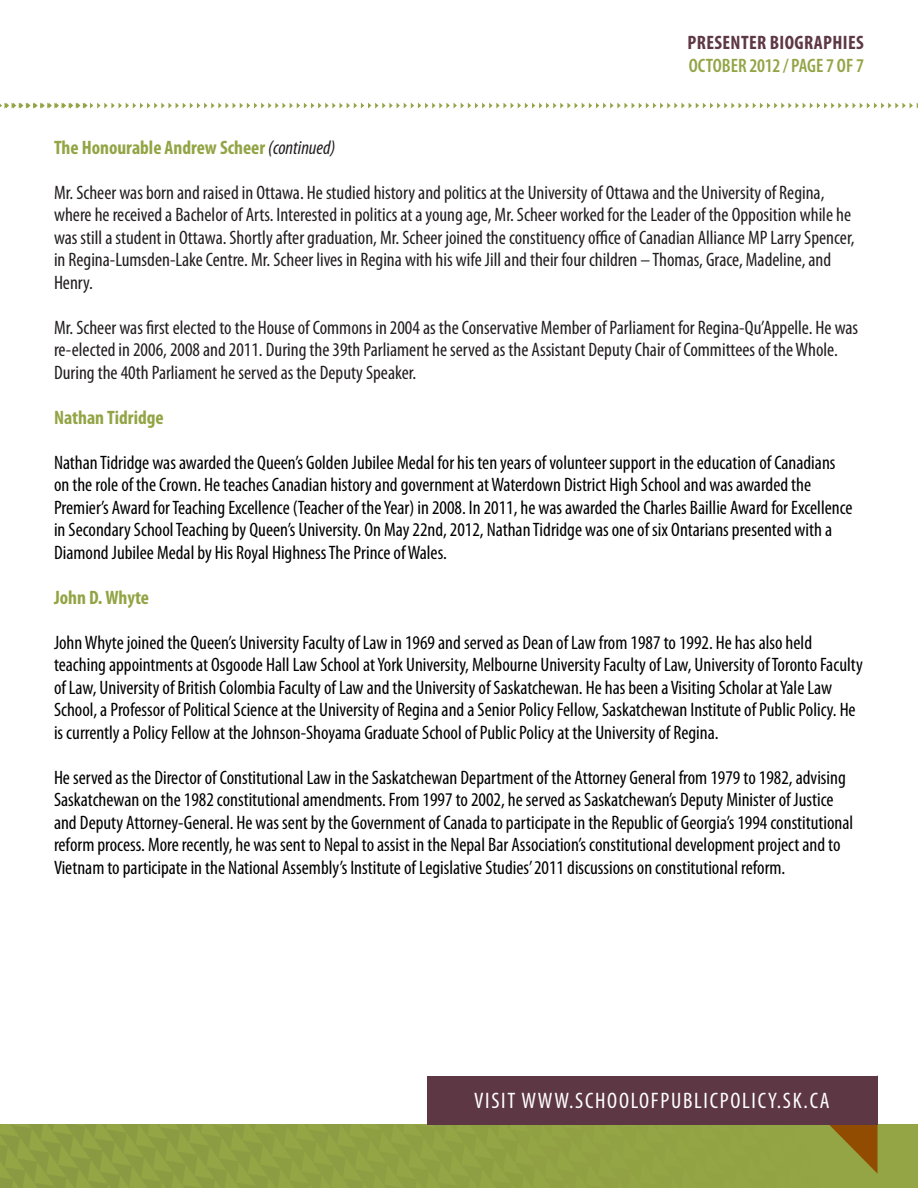
<style>
.page{position:relative;width:918px;height:1188px;background:#fff}
.page>*{position:absolute;margin:0;border:0;box-sizing:border-box;transform-origin:0 0}
.t1{font:condensed 24px "Myriad Pro";letter-spacing:.075em;color:#fff}
.Web_Address{font:condensed 22.5px "Myriad Pro";letter-spacing:.075em;color:#fff}
.t2{font:condensed 19.5px/22.5px "Myriad Pro";color:#000}
.t3{font:condensed 19.5px/22.5px "Myriad Pro";color:#231f20}
.t4{font:700 condensed 19.5px "Myriad Pro";color:#93a445}
.t5{font:700 condensed 19.5px "Myriad Pro";letter-spacing:.02em;color:#5e3844}
.t6{font:600 condensed 19.5px "Myriad Pro";letter-spacing:.005em;color:#93a445}
.s1{font-weight:400;font-style:italic;color:#231f20}
</style>
<div class="page">
<img style="left:0;top:1124px;width:918px;height:64px">
<svg style="left:829px;top:1075px;width:49px;height:99px;background:#937a28"></svg>
<div style="left:427px;top:1076px;width:451px;height:48px;background:#5e3744"></div>
<svg style="left:0;top:103px;width:918px;height:5px"></svg>
<p class="t5" style="left:688px;top:30px;width:178px">PRESENTER BIOGRAPHIES</p>
<p class="t6" style="left:689px;top:55px;width:177px">OCTOBER 2012 / PAGE 7 OF 7</p>
<p class="t4" style="left:54px;top:135px;width:283px">The Honourable Andrew Scheer <span class="s1">(continued)</span></p>
<p class="t3" style="left:54px;top:181px;width:802px">Mr. Scheer was born and raised in Ottawa. He studied history and politics at the University of Ottawa and the University of Regina, where he received a Bachelor of Arts. Interested in politics at a young age, Mr. Scheer worked for the Leader of the Opposition while he was still a student in Ottawa. Shortly after graduation, Mr. Scheer joined the constituency office of Canadian Alliance MP Larry Spencer, in Regina-Lumsden-Lake Centre. Mr. Scheer lives in Regina with his wife Jill and their four children – Thomas, Grace, Madeline, and Henry.</p>
<p class="t3" style="left:54px;top:316px;width:806px">Mr. Scheer was first elected to the House of Commons in 2004 as the Conservative Member of Parliament for Regina-Qu’Appelle. He was re-elected in 2006, 2008 and 2011. During the 39th Parliament he served as the Assistant Deputy Chair of Committees of the Whole.<br>During the 40th Parliament he served as the Deputy Speaker.</p>
<p class="t4" style="left:54px;top:405px;width:111px">Nathan Tidridge</p>
<p class="t2" style="left:54px;top:451px;width:800px">Nathan Tidridge was awarded the Queen’s Golden Jubilee Medal for his ten years of volunteer support in the education of Canadians on the role of the Crown. He teaches Canadian history and government at Waterdown District High School and was awarded the Premier’s Award for Teaching Excellence (Teacher of the Year) in 2008. In 2011, he was awarded the Charles Baillie Award for Excellence in Secondary School Teaching by Queen’s University. On May 22nd, 2012, Nathan Tidridge was one of six Ontarians presented with a Diamond Jubilee Medal by His Royal Highness The Prince of Wales.</p>
<p class="t4" style="left:54px;top:585px;width:97px">John D. Whyte</p>
<p class="t2" style="left:54px;top:631px;width:810px">John Whyte joined the Queen’s University Faculty of Law in 1969 and served as Dean of Law from 1987 to 1992. He has also held teaching appointments at Osgoode Hall Law School at York University, Melbourne University Faculty of Law, University of Toronto Faculty of Law, University of British Colombia Faculty of Law and the University of Saskatchewan. He has been a Visiting Scholar at Yale Law School, a Professor of Political Science at the University of Regina and a Senior Policy Fellow, Saskatchewan Institute of Public Policy. He is currently a Policy Fellow at the Johnson-Shoyama Graduate School of Public Policy at the University of Regina.</p>
<p class="t2" style="left:54px;top:766px;width:801px">He served as the Director of Constitutional Law in the Saskatchewan Department of the Attorney General from 1979 to 1982, advising Saskatchewan on the 1982 constitutional amendments. From 1997 to 2002, he served as Saskatchewan’s Deputy Minister of Justice and Deputy Attorney-General. He was sent by the Government of Canada to participate in the Republic of Georgia’s 1994 constitutional reform process. More recently, he was sent to Nepal to assist in the Nepal Bar Association’s constitutional development project and to Vietnam to participate in the National Assembly’s Institute of Legislative Studies’ 2011 discussions on constitutional reform.</p>
<p class="t1" style="left:509px;top:1078px;width:330px">WWW.SCHOOLOFPUBLICPOLICY.SK.CA</p>
<p class="Web_Address" style="left:474px;top:1087px;width:357px">VISIT WWW.SCHOOLOFPUBLICPOLICY.SK.CA</p>
</div>
